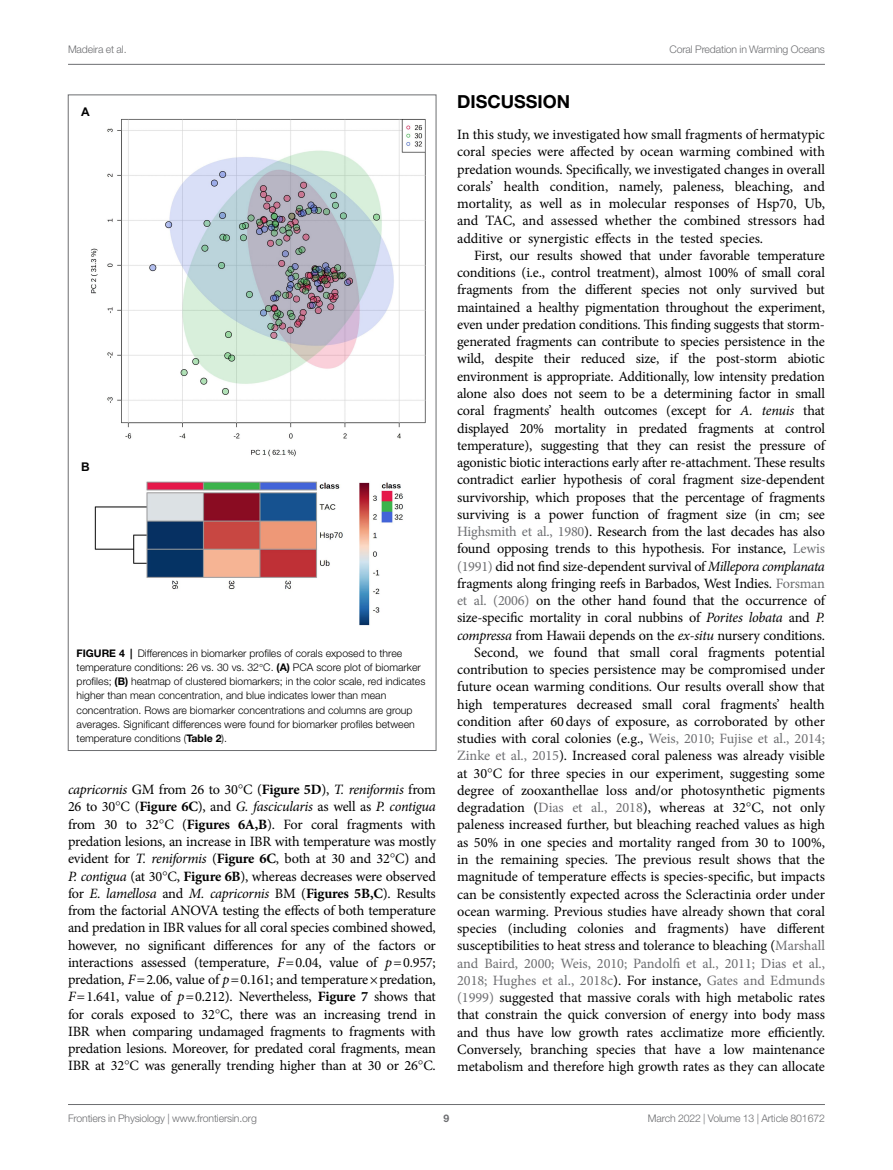
<style>
.page{position:relative;width:893px;height:1170px;background:#fff}
.page>*{position:absolute;margin:0;border:0;box-sizing:border-box;transform-origin:0 0}
.HEAD_1{font:700 18px "Helvetica Neue LT Std";color:#000}
.TEXT{font:14.25px/17.2px "Minion Pro";letter-spacing:-.015em;color:#000;text-align:justify}
.TEXT_FLUSH{font:14.25px/17.2px "Minion Pro";color:#000;text-align:justify}
.t1{font:700 12px "Arial";color:#030303}
.FIG_LEG{font:300 10.5px/14.2px "Helvetica Neue LT Std";color:#000}
.t2{font:300 10.5px "Helvetica Neue LT Std";letter-spacing:-.015em;color:#6d6e71}
.t3{font:700 10.5px "Helvetica Neue LT Std";color:#6d6e71}
.s1{font-weight:700}
.s2{font-family:"STIX General";font-weight:400}
.s3{font-style:italic}
.s4{font-family:"STIX General"}
.s5{color:#6d6e71}
</style>
<div class="page">
<hr style="left:68px;top:64px;width:757px;height:1px;background:#6d6e71">
<hr style="left:68px;top:1104px;width:757px;height:1px;background:#6d6e71">
<img style="left:91px;top:119px;width:335px;height:507px">
<p class="t2" style="left:68px;top:42px;width:60px">Madeira et al.</p>
<p class="t2" style="left:669px;top:42px;width:157px">Coral Predation in Warming Oceans</p>
<p class="t1" style="left:81px;top:104px;width:10px">A</p>
<p class="t1" style="left:81px;top:458px;width:10px">B</p>
<p class="FIG_LEG" style="left:77px;top:645px;width:350px"><span class="s1">FIGURE 4 |</span> Differences in biomarker profiles of corals exposed to three temperature conditions: 26 vs. 30 vs. 32<span class="s2">°</span>C. <span class="s1">(A)</span> PCA score plot of biomarker profiles; <span class="s1">(B)</span> heatmap of clustered biomarkers; in the color scale, red indicates higher than mean concentration, and blue indicates lower than mean concentration. Rows are biomarker concentrations and columns are group averages. Significant differences were found for biomarker profiles between temperature conditions (<span class="s1">Table 2</span>).</p>
<p class="TEXT" style="left:68px;top:781px;width:369px"><span class="s3">capricornis</span> GM from 26 to 30<span class="s4">°</span>C (<span class="s1">Figure 5D</span>), <span class="s3">T. reniformis</span> from 26 to 30<span class="s4">°</span>C (<span class="s1">Figure 6C</span>), and <span class="s3">G. fascicularis</span> as well as <span class="s3">P. contigua </span>from 30 to 32<span class="s4">°</span>C (<span class="s1">Figures 6A,B</span>). For coral fragments with predation lesions, an increase in IBR with temperature was mostly evident for <span class="s3">T. reniformis</span> (<span class="s1">Figure 6C</span>, both at 30 and 32<span class="s4">°</span>C) and <span class="s3">P. contigua</span> (at 30<span class="s4">°</span>C, <span class="s1">Figure 6B</span>), whereas decreases were observed for <span class="s3">E. lamellosa</span> and <span class="s3">M. capricornis</span> BM (<span class="s1">Figures 5B,C</span>). Results from the factorial ANOVA testing the effects of both temperature and predation in IBR values for all coral species combined showed, however, no significant differences for any of the factors or interactions assessed (temperature, <span class="s3">F</span>=0.04, value of <span class="s3">p</span>=0.957; predation, <span class="s3">F</span>=2.06, value of <span class="s3">p</span>=0.161; and temperature×predation, <span class="s3">F</span>=1.641, value of <span class="s3">p</span>=0.212). Nevertheless, <span class="s1">Figure 7</span> shows that for corals exposed to 32<span class="s4">°</span>C, there was an increasing trend in IBR when comparing undamaged fragments to fragments with predation lesions. Moreover, for predated coral fragments, mean IBR at 32<span class="s4">°</span>C was generally trending higher than at 30 or 26<span class="s4">°</span>C.</p>
<p class="HEAD_1" style="left:457px;top:90px;width:115px">DISCUSSION</p>
<p class="TEXT_FLUSH" style="left:457px;top:126px;width:369px">In this study, we investigated how small fragments of hermatypic coral species were affected by ocean warming combined with predation wounds. Specifically, we investigated changes in overall corals’ health condition, namely, paleness, bleaching, and mortality, as well as in molecular responses of Hsp70, Ub, and TAC, and assessed whether the combined stressors had additive or synergistic effects in the tested species.</p>
<p class="TEXT" style="left:457px;top:247px;width:369px;text-indent:17px">First, our results showed that under favorable temperature conditions (i.e., control treatment), almost 100% of small coral fragments from the different species not only survived but maintained a healthy pigmentation throughout the experiment, even under predation conditions. This finding suggests that storm&shy;generated fragments can contribute to species persistence in the wild, despite their reduced size, if the post-storm abiotic environment is appropriate. Additionally, low intensity predation alone also does not seem to be a determining factor in small coral fragments’ health outcomes (except for <span class="s3">A. tenuis</span> that displayed 20% mortality in predated fragments at control temperature), suggesting that they can resist the pressure of agonistic biotic interactions early after re-attachment. These results contradict earlier hypothesis of coral fragment size-dependent survivorship, which proposes that the percentage of fragments surviving is a power function of fragment size (in cm; see <span class="s5">Highsmith et al., 1980</span>). Research from the last decades has also found opposing trends to this hypothesis. For instance, <span class="s5">Lewis (1991)</span> did not find size-dependent survival of <span class="s3">Millepora complanata </span>fragments along fringing reefs in Barbados, West Indies. <span class="s5">Forsman et al. (2006)</span> on the other hand found that the occurrence of size-specific mortality in coral nubbins of <span class="s3">Porites lobata</span> and <span class="s3">P. compressa</span> from Hawaii depends on the <span class="s3">ex-situ</span> nursery conditions.</p>
<p class="TEXT" style="left:457px;top:643px;width:369px;text-indent:17px">Second, we found that small coral fragments potential contribution to species persistence may be compromised under future ocean warming conditions. Our results overall show that high temperatures decreased small coral fragments’ health condition after 60days of exposure, as corroborated by other studies with coral colonies (e.g., <span class="s5">Weis, 2010; Fujise et al., 2014; Zinke et al., 2015</span>). Increased coral paleness was already visible at 30<span class="s4">°</span>C for three species in our experiment, suggesting some degree of zooxanthellae loss and/or photosynthetic pigments degradation (<span class="s5">Dias et al., 2018</span>), whereas at 32<span class="s4">°</span>C, not only paleness increased further, but bleaching reached values as high as 50% in one species and mortality ranged from 30 to 100%, in the remaining species. The previous result shows that the magnitude of temperature effects is species-specific, but impacts can be consistently expected across the Scleractinia order under ocean warming. Previous studies have already shown that coral species (including colonies and fragments) have different susceptibilities to heat stress and tolerance to bleaching (<span class="s5">Marshall and Baird, 2000; Weis, 2010; Pandolfi et al., 2011; Dias et al., 2018; Hughes et al., 2018c</span>). For instance, <span class="s5">Gates and Edmunds (1999)</span> suggested that massive corals with high metabolic rates that constrain the quick conversion of energy into body mass and thus have low growth rates acclimatize more efficiently.<br>Conversely, branching species that have a low maintenance metabolism and therefore high growth rates as they can allocate</p>
<p class="t2" style="left:68px;top:1111px;width:190px">Frontiers in Physiology | www.frontiersin.org</p>
<p class="t3" style="left:444px;top:1111px;width:7px">9</p>
<p class="t2" style="left:648px;top:1111px;width:178px">March 2022 | Volume 13 | Article 801672</p>
</div>
